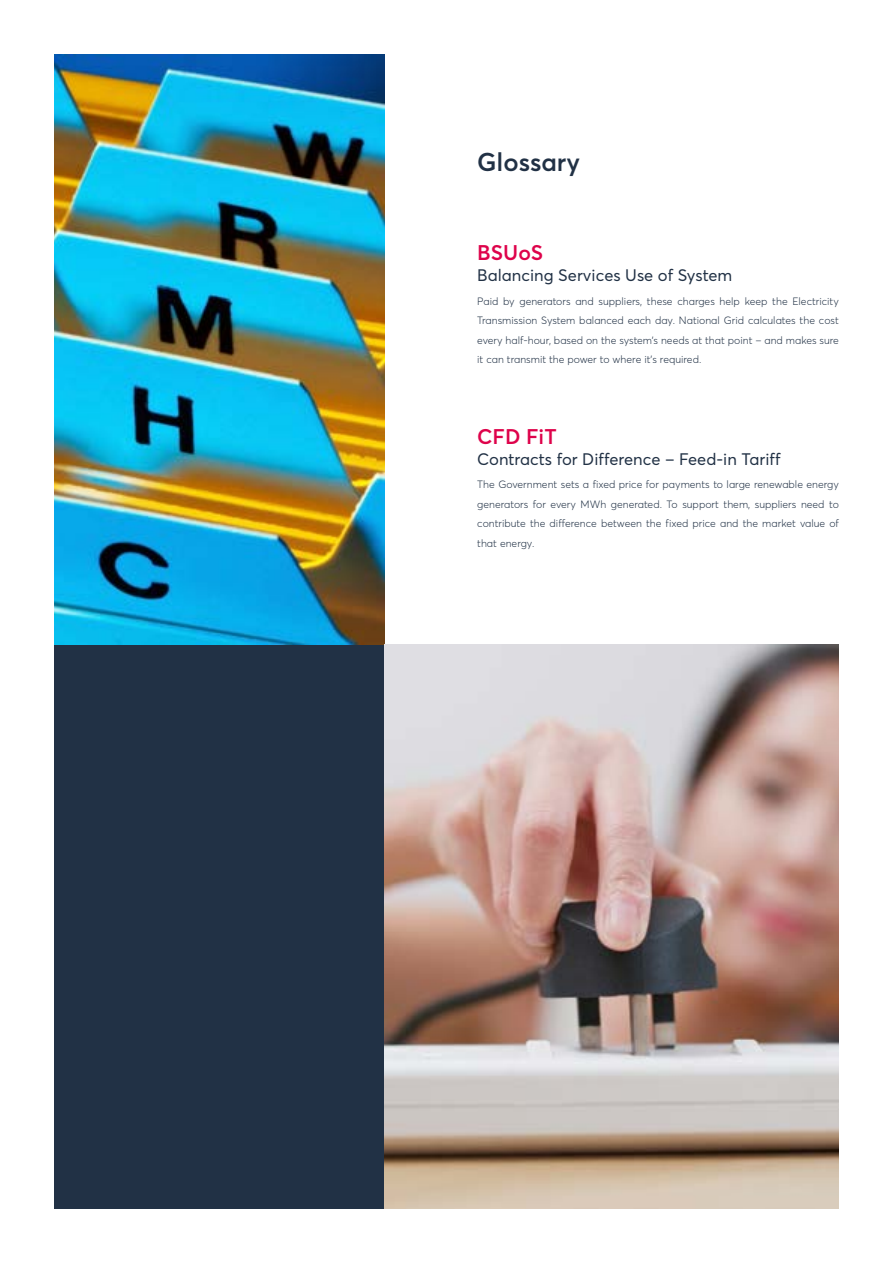
<style>
.page{position:relative;width:893px;height:1263px;background:#fff}
.page>*{position:absolute;margin:0;border:0;box-sizing:border-box;transform-origin:0 0}
.t1{font:600 25.5px "Averta";color:#213145}
.t2{font:600 21px "Averta";color:#de034b}
.t3{font:16.5px "Averta";color:#213145}
.t4{font:300 10.5px/19.5px "Averta";color:#213145;text-align:justify}
</style>
<div class="page">
<div style="left:54px;top:644px;width:330px;height:565px;background:#213145"></div>
<img style="left:54px;top:54px;width:330px;height:590px">
<img style="left:384px;top:644px;width:455px;height:565px">
<h1 class="t1" style="left:477px;top:146px;width:104px">Glossary</h1>
<h2 class="t2" style="left:477px;top:240px;width:68px">BSUoS</h2>
<h3 class="t3" style="left:477px;top:265px;width:256px">Balancing Services Use of System</h3>
<p class="t4" style="left:477px;top:291px;width:363px">Paid by generators and suppliers, these charges help keep the Electricity Transmission System balanced each day. National Grid calculates the cost every half-hour, based on the system’s needs at that point – and makes sure it can transmit the power to where it’s required.</p>
<h2 class="t2" style="left:477px;top:424px;width:81px">CFD FiT</h2>
<h3 class="t3" style="left:477px;top:449px;width:305px">Contracts for Difference – Feed-in Tariff</h3>
<p class="t4" style="left:477px;top:475px;width:363px">The Government sets a fixed price for payments to large renewable energy generators for every MWh generated. To support them, suppliers need to contribute the difference between the fixed price and the market value of that energy.</p>
</div>
